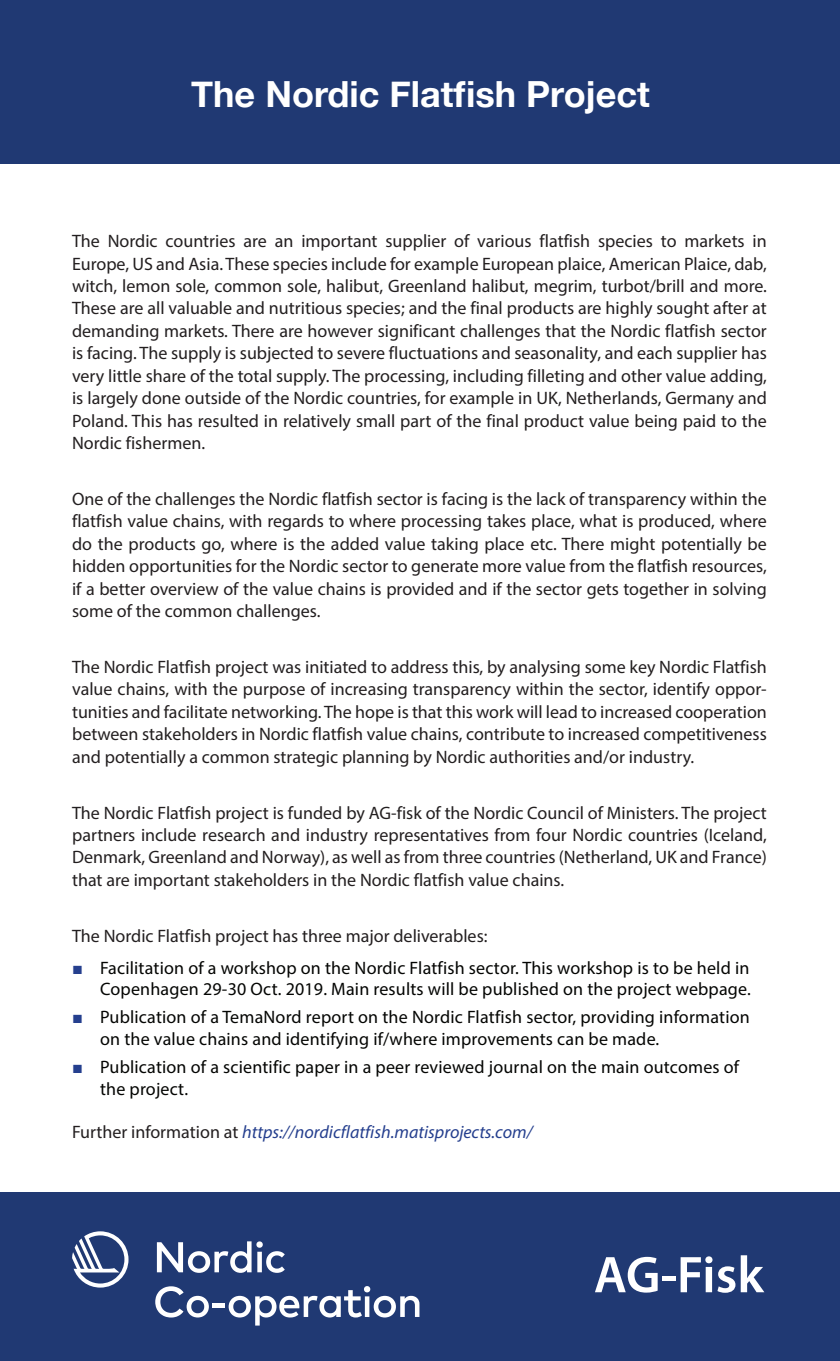
<style>
.page{position:relative;width:840px;height:1361px;background:#fff}
.page>*{position:absolute;margin:0;border:0;box-sizing:border-box;transform-origin:0 0}
.t1{font:600 52px "Myriad Pro";letter-spacing:-.01em;color:#fff}
.t2{font:700 36px "Helvetica Neue";color:#fff}
.t3{font:18px/22.4px "Myriad Pro";color:#231f20;text-align:justify}
.t4{font:18px/21.6px "Myriad Pro";letter-spacing:.01em;color:#040503}
.t5{font:italic 18px "Myriad Pro";color:#253f8e}
.s1{font-family:"Times New Roman";color:#253f8e}
.s2{font-style:normal;color:#231f20}
</style>
<div class="page">
<div style="left:0;top:1192px;width:839px;height:169px;background:#203973"></div>
<div style="left:0;top:0;width:839px;height:163px;background:#203973"></div>
<svg style="left:157px;top:1241px;width:127px;height:32px"></svg>
<svg style="left:155px;top:1286px;width:54px;height:31px"></svg>
<hr style="left:212px;top:1303px;width:13px;height:4px;background:#fff">
<svg style="left:228px;top:1286px;width:191px;height:39px"></svg>
<svg style="left:72px;top:1231px;width:56px;height:56px"></svg>
<p class="t2" style="left:191px;top:66px;width:460px">The Nordic Flatfish Project</p>
<p class="t3" style="left:72px;top:230px;width:696px">The Nordic countries are an important supplier of various flatfish species to markets in Europe, US and Asia. These species include for example European plaice, American Plaice, dab, witch, lemon sole, common sole, halibut, Greenland halibut, megrim, turbot/brill and more.<br>These are all valuable and nutritious species; and the final products are highly sought after at demanding markets. There are however significant challenges that the Nordic flatfish sector is facing. The supply is subjected to severe fluctuations and seasonality, and each supplier has very little share of the total supply. The processing, including filleting and other value adding, is largely done outside of the Nordic countries, for example in UK, Netherlands, Germany and Poland. This has resulted in relatively small part of the final product value being paid to the Nordic fishermen.</p>
<p class="t3" style="left:72px;top:487px;width:696px">One of the challenges the Nordic flatfish sector is facing is the lack of transparency within the flatfish value chains, with regards to where processing takes place, what is produced, where do the products go, where is the added value taking place etc. There might potentially be hidden opportunities for the Nordic sector to generate more value from the flatfish resources, if a better overview of the value chains is provided and if the sector gets together in solving some of the common challenges.</p>
<p class="t3" style="left:72px;top:655px;width:696px">The Nordic Flatfish project was initiated to address this, by analysing some key Nordic Flatfish value chains, with the purpose of increasing transparency within the sector, identify oppor&shy;tunities and facilitate networking. The hope is that this work will lead to increased cooperation between stakeholders in Nordic flatfish value chains, contribute to increased competitiveness and potentially a common strategic planning by Nordic authorities and/or industry.</p>
<p class="t3" style="left:72px;top:801px;width:696px">The Nordic Flatfish project is funded by AG-fisk of the Nordic Council of Ministers. The project partners include research and industry representatives from four Nordic countries (Iceland, Denmark, Greenland and Norway), as well as from three countries (Netherland, UK and France) that are important stakeholders in the Nordic flatfish value chains.</p>
<p class="t3" style="left:72px;top:924px;width:417px">The Nordic Flatfish project has three major deliverables:</p>
<p class="t4" style="left:72px;top:956px;width:680px;text-align:right"><span class="s1">■</span> Facilitation of a workshop on the Nordic Flatfish sector. This workshop is to be held in<br>Copenhagen 29-30 Oct. 2019. Main results will be published on the project webpage.</p>
<p class="t4" style="left:100px;top:1006px;width:650px;text-indent:-28px"><span class="s1">■</span> Publication of a TemaNord report on the Nordic Flatfish sector, providing information on the value chains and identifying if/where improvements can be made.</p>
<p class="t4" style="left:100px;top:1056px;width:640px;text-indent:-28px"><span class="s1">■</span> Publication of a scientific paper in a peer reviewed journal on the main outcomes of the project.</p>
<p class="t5" style="left:72px;top:1120px;width:462px"><span class="s2">Further information at</span> https://nordicflatfish.matisprojects.com/</p>
<p class="t1" style="left:593px;top:1246px;width:171px">AG-Fisk</p>
</div>
